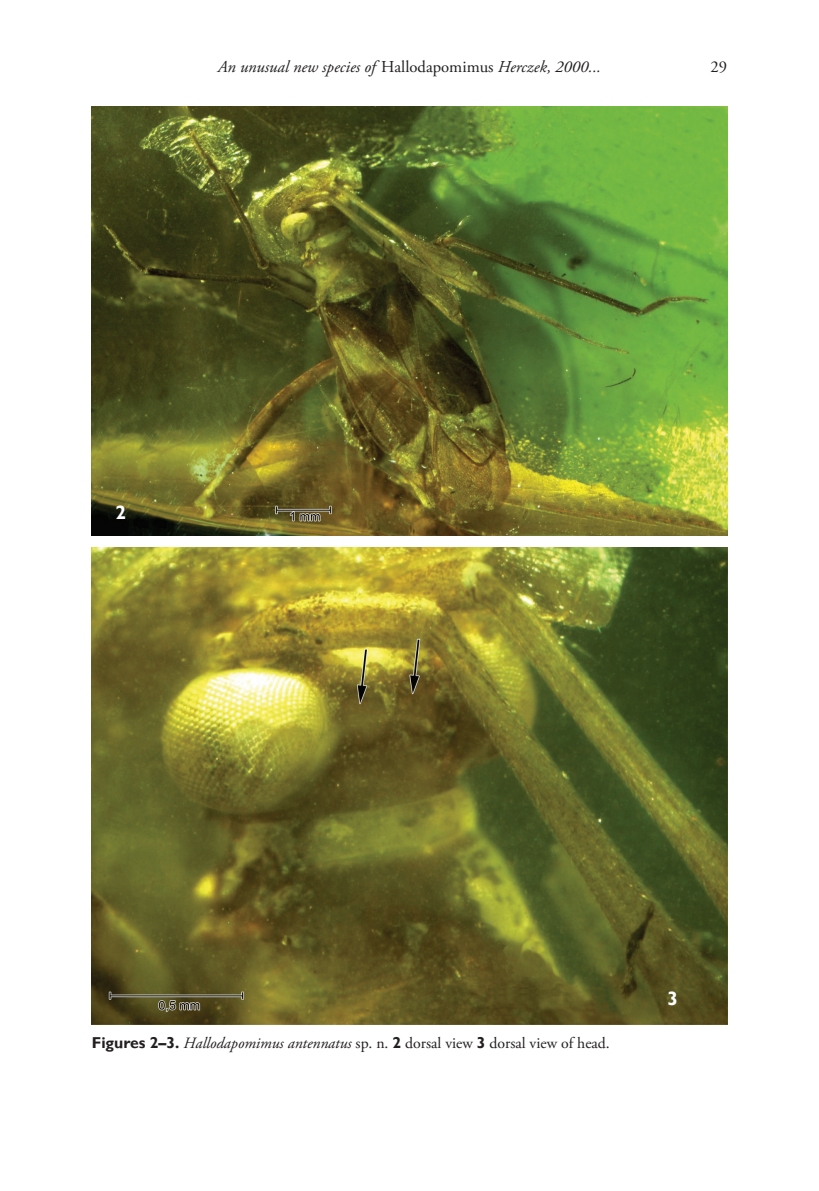
<style>
.page{position:relative;width:819px;height:1191px;background:#fff}
.page>*{position:absolute;margin:0;border:0;box-sizing:border-box;transform-origin:0 0}
.t1{font:700 19.25px "Gill Sans";color:#fff}
.t2{font:italic 16.62px "Adobe Garamond Pro";color:#231f20}
.t3{font:16.62px "Adobe Garamond Pro";color:#231f20}
.FIG{font:15.75px "Adobe Garamond Pro";color:#231f20}
.s1{font-style:normal}
.s2{font-family:"Gill Sans";font-weight:700}
.s3{font-style:italic}
</style>
<div class="page">
<img style="left:92px;top:106px;width:635px;height:429px">
<img style="left:92px;top:548px;width:635px;height:476px">
<p class="t2" style="left:218px;top:56px;width:384px">An unusual new species of <span class="s1">Hallodapomimus</span> Herczek, 2000...</p>
<p class="t3" style="left:710px;top:56px;width:18px">29</p>
<p class="t1" style="left:115px;top:501px;width:12px">2</p>
<p class="t1" style="left:667px;top:986px;width:12px">3</p>
<p class="FIG" style="left:92px;top:1033px;width:519px"><span class="s2">Figures 2–3.</span> <span class="s3">Hallodapomimus antennatus</span> sp. n. <span class="s2">2</span> dorsal view <span class="s2">3</span> dorsal view of head.</p>
</div>
